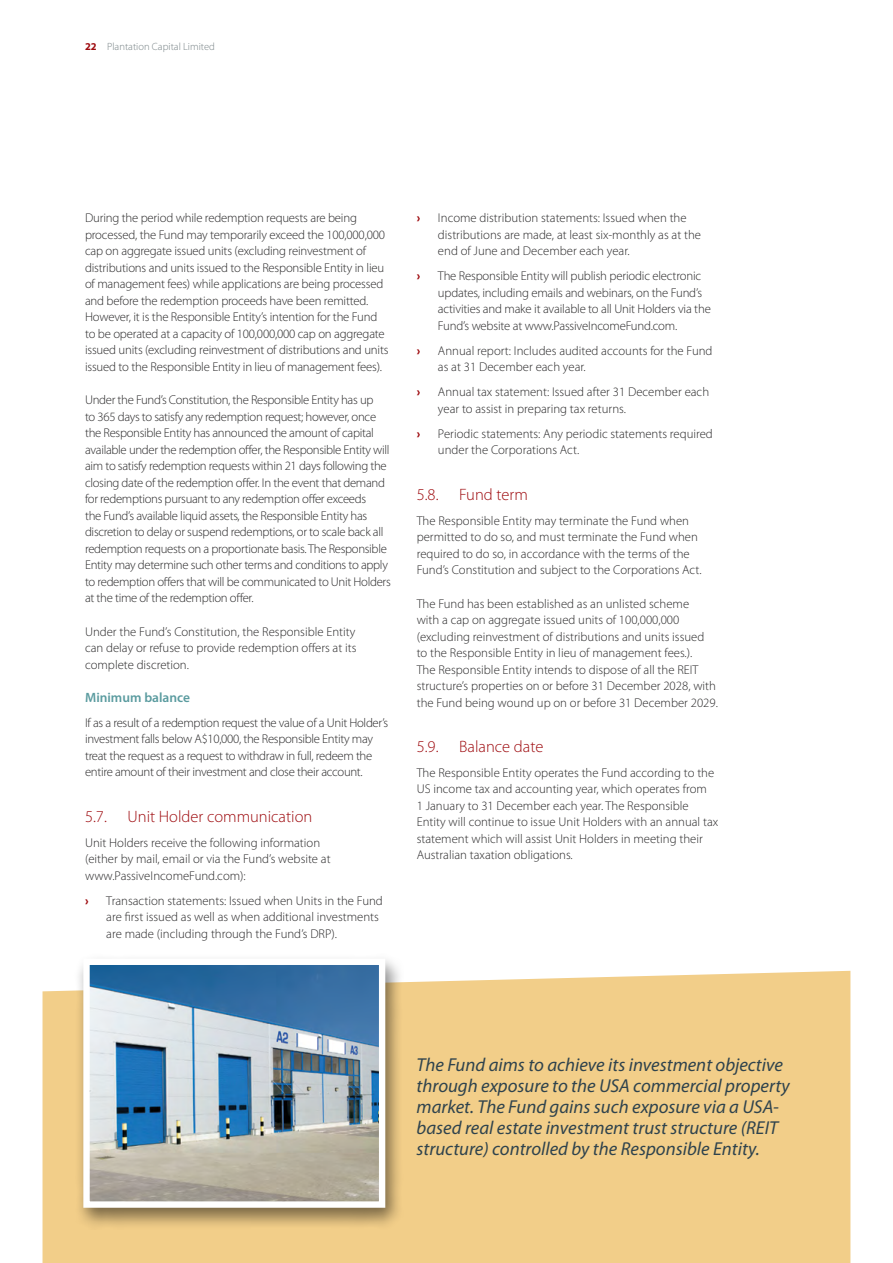
<style>
.page{position:relative;width:893px;height:1263px;background:#fff}
.page>*{position:absolute;margin:0;border:0;box-sizing:border-box;transform-origin:0 0}
.t1{font:italic 18.75px/21px "Myriad Pro";color:#2f434d}
.t2{font:300 16.5px "Myriad Pro";color:#9e0b0f}
.t3{font:600 13.5px "Myriad Pro";color:#5a9b9f}
.t4{font:300 12.75px/16.5px "Myriad Pro";letter-spacing:-.015em;color:#292829}
.t5{font:900 12.75px "Myriad Pro";color:#9e0b0f}
.t6{font:300 10.5px "Myriad Pro";color:#788386}
.s1{font-weight:700;color:#9e0b0f}
</style>
<div class="page">
<div style="left:43px;top:971px;width:807px;height:292px;background:#f2ce89"></div>
<div style="left:74px;top:953px;width:330px;height:277px;background:#000;opacity:.5"></div>
<img style="left:90px;top:966px;width:288px;height:235px">
<div style="left:83px;top:959px;width:302px;height:249px;border:6px solid #fff"></div>
<p class="t6" style="left:85px;top:41px;width:131px"><span class="s1">22</span> Plantation Capital Limited</p>
<p class="t4" style="left:85px;top:210px;width:305px">During the period while redemption requests are being processed, the Fund may temporarily exceed the 100,000,000 cap on aggregate issued units (excluding reinvestment of distributions and units issued to the Responsible Entity in lieu of management fees) while applications are being processed and before the redemption proceeds have been remitted.<br>However, it is the Responsible Entity’s intention for the Fund to be operated at a capacity of 100,000,000 cap on aggregate issued units (excluding reinvestment of distributions and units issued to the Responsible Entity in lieu of management fees).</p>
<p class="t4" style="left:85px;top:392px;width:307px">Under the Fund’s Constitution, the Responsible Entity has up<br>to 365 days to satisfy any redemption request; however, once the Responsible Entity has announced the amount of capital available under the redemption offer, the Responsible Entity will aim to satisfy redemption requests within 21 days following the closing date of the redemption offer. In the event that demand for redemptions pursuant to any redemption offer exceeds<br>the Fund’s available liquid assets, the Responsible Entity has discretion to delay or suspend redemptions, or to scale back all redemption requests on a proportionate basis. The Responsible Entity may determine such other terms and conditions to apply to redemption offers that will be communicated to Unit Holders at the time of the redemption offer.</p>
<p class="t4" style="left:85px;top:623px;width:273px;text-align:justify">Under the Fund’s Constitution, the Responsible Entity can delay or refuse to provide redemption offers at its complete discretion.</p>
<p class="t3" style="left:85px;top:689px;width:107px">Minimum balance</p>
<p class="t4" style="left:85px;top:714px;width:305px">If as a result of a redemption request the value of a Unit Holder’s investment falls below A$10,000, the Responsible Entity may treat the request as a request to withdraw in full, redeem the entire amount of their investment and close their account.</p>
<p class="t2" style="left:85px;top:806px;width:23px">5.7.</p>
<p class="t2" style="left:128px;top:806px;width:186px">Unit Holder communication</p>
<p class="t4" style="left:85px;top:834px;width:247px">Unit Holders receive the following information (either by mail, email or via the Fund’s website at www.PassiveIncomeFund.com):</p>
<p class="t5" style="left:85px;top:892px;width:5px">›</p>
<p class="t4" style="left:106px;top:892px;width:278px">Transaction statements: Issued when Units in the Fund are first issued as well as when additional investments are made (including through the Fund’s DRP).</p>
<p class="t5" style="left:417px;top:209px;width:5px">›</p>
<p class="t4" style="left:438px;top:210px;width:265px">Income distribution statements: Issued when the distributions are made, at least six-monthly as at the end of June and December each year.</p>
<p class="t5" style="left:417px;top:267px;width:5px">›</p>
<p class="t4" style="left:438px;top:268px;width:274px">The Responsible Entity will publish periodic electronic updates, including emails and webinars, on the Fund’s activities and make it available to all Unit Holders via the Fund’s website at www.PassiveIncomeFund.com.</p>
<p class="t5" style="left:417px;top:342px;width:5px">›</p>
<p class="t4" style="left:438px;top:342px;width:276px">Annual report: Includes audited accounts for the Fund as at 31 December each year.</p>
<p class="t5" style="left:417px;top:383px;width:5px">›</p>
<p class="t4" style="left:438px;top:384px;width:273px">Annual tax statement: Issued after 31 December each year to assist in preparing tax returns.</p>
<p class="t5" style="left:417px;top:425px;width:5px">›</p>
<p class="t4" style="left:438px;top:425px;width:276px">Periodic statements: Any periodic statements required under the Corporations Act.</p>
<p class="t2" style="left:417px;top:484px;width:23px">5.8.</p>
<p class="t2" style="left:459px;top:484px;width:70px">Fund term</p>
<p class="t4" style="left:417px;top:512px;width:286px">The Responsible Entity may terminate the Fund when permitted to do so, and must terminate the Fund when required to do so, in accordance with the terms of the Fund’s Constitution and subject to the Corporations Act.</p>
<p class="t4" style="left:417px;top:595px;width:303px">The Fund has been established as an unlisted scheme<br>with a cap on aggregate issued units of 100,000,000 (excluding reinvestment of distributions and units issued to the Responsible Entity in lieu of management fees.).<br>The Responsible Entity intends to dispose of all the REIT structure’s properties on or before 31 December 2028, with the Fund being wound up on or before 31 December 2029.</p>
<p class="t2" style="left:417px;top:736px;width:23px">5.9.</p>
<p class="t2" style="left:459px;top:736px;width:86px">Balance date</p>
<p class="t4" style="left:417px;top:764px;width:303px">The Responsible Entity operates the Fund according to the US income tax and accounting year, which operates from<br>1 January to 31 December each year. The Responsible Entity will continue to issue Unit Holders with an annual tax statement which will assist Unit Holders in meeting their Australian taxation obligations.</p>
<p class="t1" style="left:417px;top:1053px;width:375px">The Fund aims to achieve its investment objective through exposure to the USA commercial property market. The Fund gains such exposure via a USA&shy;based real estate investment trust structure (REIT structure) controlled by the Responsible Entity.</p>
</div>
